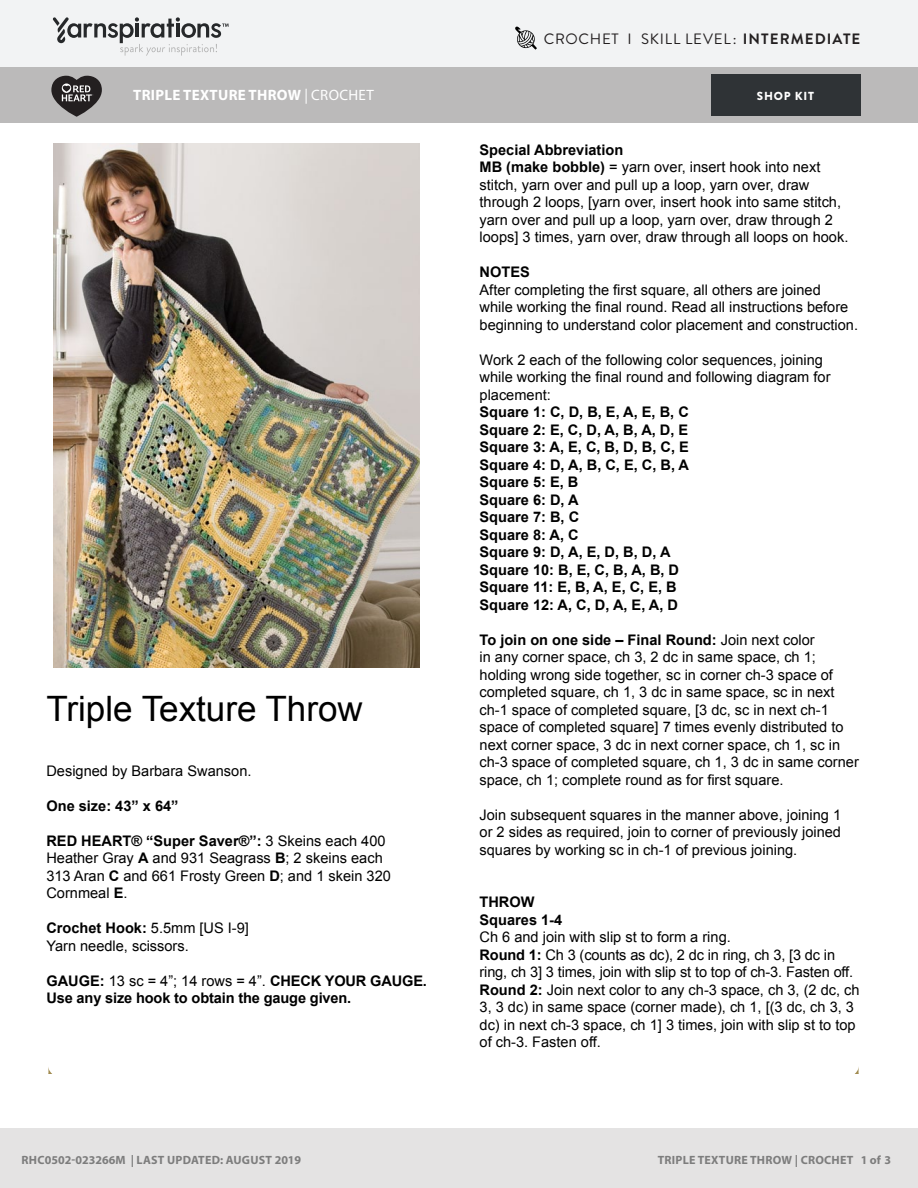
<style>
.page{position:relative;width:918px;height:1188px;background:#fff}
.page>*{position:absolute;margin:0;border:0;box-sizing:border-box;transform-origin:0 0}
.t1{font:34.95px "Arial";color:#000}
.Skill_Level{font:15px "Brandon Grotesque";letter-spacing:.05em;color:#231f20}
.Pattern_Title{font:700 15px "Myriad Pro";letter-spacing:.02em;color:#fff}
.t2{font:14.55px/17.5px "Arial";color:#000}
.t3{font:700 14.55px/17.5px "Arial";color:#000}
.t4{font:700 12px "Myriad Pro";letter-spacing:.02em;color:#7d7d7d}
.t5{font:900 11.7px "Brandon Grotesque";letter-spacing:.065em;color:#fff}
.s1{font-weight:700}
.s2{font-weight:400}
</style>
<div class="page">
<div style="left:0;top:0;width:918px;height:68px;background:#f2f3f4"></div>
<div style="left:0;top:68px;width:918px;height:55px;background:#bbbaba"></div>
<svg style="left:53px;top:17px;width:176px;height:39px"></svg>
<div style="left:711px;top:74px;width:150px;height:42px;background:#2f3336"></div>
<svg style="left:51px;top:76px;width:51px;height:41px"></svg>
<div style="left:0;top:1128px;width:918px;height:60px;background:#e4e3e3"></div>
<img style="left:54px;top:144px;width:366px;height:524px">
<svg style="left:515px;top:26px;width:22px;height:24px"></svg>
<p class="Skill_Level" style="left:544px;top:29px;width:318px">CROCHET I SKILL LEVEL: <span class="s1">INTERMEDIATE</span></p>
<p class="Pattern_Title" style="left:133px;top:85px;width:242px">TRIPLE TEXTURE THROW <span class="s2">| CROCHET</span></p>
<p class="t5" style="left:757px;top:88px;width:59px">SHOP KIT</p>
<p class="t1" style="left:46px;top:689px;width:318px">Triple Texture Throw</p>
<p class="t2" style="left:46px;top:762px;width:207px">Designed by Barbara Swanson.</p>
<p class="t3" style="left:46px;top:797px;width:134px">One size: 43” x 64”</p>
<p class="t2" style="left:46px;top:832px;width:346px"><span class="s1">RED HEART® “Super Saver®”:</span> 3 Skeins each 400<br>Heather Gray <span class="s1">A</span> and 931 Seagrass <span class="s1">B</span>; 2 skeins each 313 Aran <span class="s1">C</span> and 661 Frosty Green <span class="s1">D</span>; and 1 skein 320<br>Cornmeal <span class="s1">E</span>.</p>
<p class="t2" style="left:46px;top:919px;width:204px"><span class="s1">Crochet Hook:</span> 5.5mm [US I-9]<br>Yarn needle, scissors.</p>
<p class="t3" style="left:46px;top:972px;width:382px">GAUGE: <span class="s2">13 sc = 4”; 14 rows = 4”.</span> CHECK YOUR GAUGE.<br>Use any size hook to obtain the gauge given.</p>
<p class="t2" style="left:480px;top:141px;width:370px"><span class="s1">Special Abbreviation<br>MB (make bobble)</span> = yarn over, insert hook into next stitch, yarn over and pull up a loop, yarn over, draw through 2 loops, [yarn over, insert hook into same stitch, yarn over and pull up a loop, yarn over, draw through 2 loops] 3 times, yarn over, draw through all loops on hook.</p>
<p class="t2" style="left:480px;top:263px;width:380px"><span class="s1">NOTES<br></span>After completing the first square, all others are joined<br>while working the final round. Read all instructions before beginning to understand color placement and construction.</p>
<p class="t3" style="left:480px;top:351px;width:352px"><span class="s2">Work 2 each of the following color sequences, joining while working the final round and following diagram for placement:<br></span>Square 1: C, D, B, E, A, E, B, C<br>Square 2: E, C, D, A, B, A, D, E<br>Square 3: A, E, C, B, D, B, C, E<br>Square 4: D, A, B, C, E, C, B, A<br>Square 5: E, B<br>Square 6: D, A<br>Square 7: B, C<br>Square 8: A, C<br>Square 9: D, A, E, D, B, D, A<br>Square 10: B, E, C, B, A, B, D<br>Square 11: E, B, A, E, C, E, B<br>Square 12: A, C, D, A, E, A, D</p>
<p class="t2" style="left:480px;top:631px;width:381px"><span class="s1">To join on one side – Final Round:</span> Join next color<br>in any corner space, ch 3, 2 dc in same space, ch 1; holding wrong side together, sc in corner ch-3 space of completed square, ch 1, 3 dc in same space, sc in next ch-1 space of completed square, [3 dc, sc in next ch-1 space of completed square] 7 times evenly distributed to next corner space, 3 dc in next corner space, ch 1, sc in ch-3 space of completed square, ch 1, 3 dc in same corner space, ch 1; complete round as for first square.</p>
<p class="t2" style="left:480px;top:806px;width:363px;text-align:justify">Join subsequent squares in the manner above, joining 1 or 2 sides as required, join to corner of previously joined squares by working sc in ch-1 of previous joining.</p>
<p class="t2" style="left:480px;top:893px;width:382px"><span class="s1">THROW<br>Squares 1-4<br></span>Ch 6 and join with slip st to form a ring.<br><span class="s1">Round 1:</span> Ch 3 (counts as dc), 2 dc in ring, ch 3, [3 dc in ring, ch 3] 3 times, join with slip st to top of ch-3. Fasten off.<br><span class="s1">Round 2:</span> Join next color to any ch-3 space, ch 3, (2 dc, ch 3, 3 dc) in same space (corner made), ch 1, [(3 dc, ch 3, 3 dc) in next ch-3 space, ch 1] 3 times, join with slip st to top of ch-3. Fasten off.</p>
<p class="t4" style="left:22px;top:1152px;width:281px">RHC0502-023266M | LAST UPDATED: AUGUST 2019</p>
<p class="t4" style="left:658px;top:1152px;width:235px">TRIPLE TEXTURE THROW | CROCHET 1 of 3</p>
</div>
